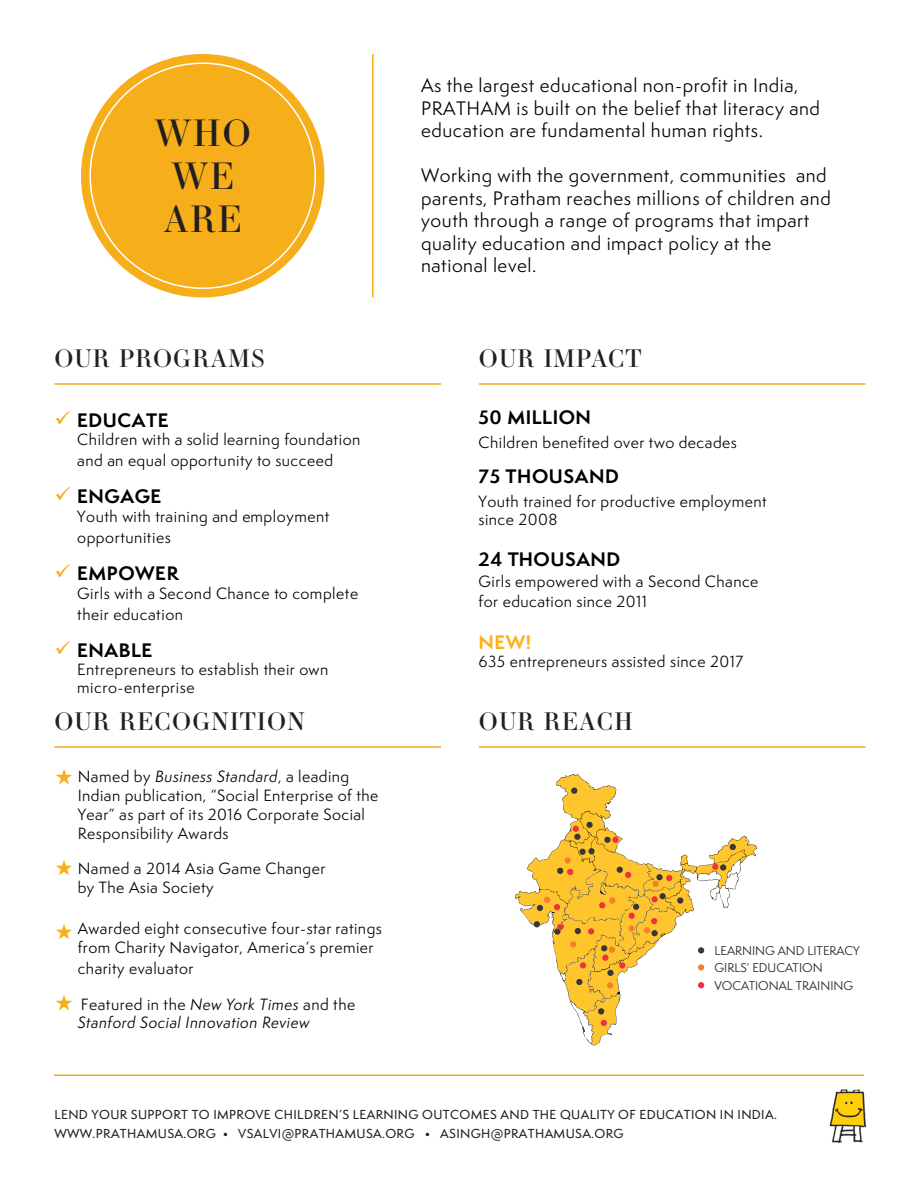
<style>
.page{position:relative;width:918px;height:1188px;background:#fff}
.page>*{position:absolute;margin:0;border:0;box-sizing:border-box;transform-origin:0 0}
.t1{font:36px/43.2px "Essonnes Display";letter-spacing:.05em;color:#231f20}
.t2{font:24px "Essonnes Display";letter-spacing:.05em;color:#231f20}
.t3{font:18px/22.5px "Semplicita Pro";letter-spacing:.03em;color:#000}
.t4{font:700 18px "Semplicita Pro";letter-spacing:.03em;color:#000}
.t5{font:700 18px "Semplicita Pro";color:#ffb014}
.t6{font:15px/19.2px "Semplicita Pro";letter-spacing:.03em;color:#000}
.t7{font:italic 15px/18px "Semplicita Pro";letter-spacing:.03em;color:#000}
.t8{font:500 12px/18.6px "Semplicita Pro";letter-spacing:.03em;color:#231f20}
.t9{font:11.7px/17.4px "Semplicita Pro";color:#231f20}
.s1{color:#f6ae1a}
.s2{font-style:italic}
.s3{font-style:normal}
</style>
<div class="page">
<img style="left:829px;top:1089px;width:38px;height:53px">
<hr style="left:54px;top:1074px;width:810px;height:2px;background:#f2ab1c">
<div style="left:81px;top:54px;width:243px;height:243px;background:#f6ae1a;border-radius:50%"></div>
<hr style="left:372px;top:54px;width:2px;height:243px;background:#f6ae1a">
<hr style="left:54px;top:383px;width:387px;height:2px;background:#f6ae1a">
<hr style="left:479px;top:383px;width:387px;height:2px;background:#f6ae1a">
<hr style="left:54px;top:746px;width:387px;height:2px;background:#f6ae1a">
<hr style="left:479px;top:746px;width:387px;height:2px;background:#f6ae1a">
<svg style="left:515px;top:774px;width:243px;height:271px"></svg>
<p class="t1" style="left:155px;top:110px;width:98px">WHO<br>WE<br>ARE</p>
<p class="t3" style="left:421px;top:74px;width:400px">As the largest educational non-profit in India,<br>PRATHAM is built on the belief that literacy and education are fundamental human rights.</p>
<p class="t3" style="left:421px;top:164px;width:411px">Working with the government, communities and parents, Pratham reaches millions of children and youth through a range of programs that impart quality education and impact policy at the national level.</p>
<p class="t2" style="left:54px;top:342px;width:212px">OUR PROGRAMS</p>
<p class="t2" style="left:479px;top:342px;width:164px">OUR IMPACT</p>
<p class="t4" style="left:54px;top:406px;width:116px"><span class="s1">✓</span> EDUCATE</p>
<p class="t6" style="left:77px;top:428px;width:285px;line-height:21.3px">Children with a solid learning foundation and an equal opportunity to succeed</p>
<p class="t4" style="left:54px;top:483px;width:109px"><span class="s1">✓</span> ENGAGE</p>
<p class="t6" style="left:77px;top:505px;width:254px;line-height:21.3px">Youth with training and employment opportunities</p>
<p class="t4" style="left:54px;top:560px;width:126px"><span class="s1">✓</span> EMPOWER</p>
<p class="t6" style="left:77px;top:582px;width:283px;line-height:21.3px">Girls with a Second Chance to complete their education</p>
<p class="t4" style="left:54px;top:637px;width:99px"><span class="s1">✓</span> ENABLE</p>
<p class="t6" style="left:77px;top:661px;width:253px;line-height:18px">Entrepreneurs to establish their own micro-enterprise</p>
<p class="t2" style="left:54px;top:705px;width:252px">OUR RECOGNITION</p>
<p class="t6" style="left:78px;top:766px;width:302px">Named by <span class="s2">Business Standard</span>, a leading Indian publication, “Social Enterprise of the Year” as part of its 2016 Corporate Social Responsibility Awards</p>
<p class="t6" style="left:78px;top:859px;width:249px">Named a 2014 Asia Game Changer by The Asia Society</p>
<p class="t6" style="left:78px;top:919px;width:306px">Awarded eight consecutive four-star ratings from Charity Navigator, America’s premier</p>
<p class="t6" style="left:78px;top:959px;width:117px">charity evaluator</p>
<p class="t7" style="left:78px;top:995px;width:279px"><span class="s3">Featured in the</span> New York Times <span class="s3">and the<br></span>Stanford Social Innovation Review</p>
<p class="t4" style="left:479px;top:403px;width:114px">50 MILLION</p>
<p class="t6" style="left:479px;top:433px;width:260px">Children benefited over two decades</p>
<p class="t4" style="left:479px;top:463px;width:142px">75 THOUSAND</p>
<p class="t6" style="left:479px;top:493px;width:290px;line-height:18px">Youth trained for productive employment since 2008</p>
<p class="t4" style="left:479px;top:546px;width:143px">24 THOUSAND</p>
<p class="t6" style="left:479px;top:572px;width:281px">Girls empowered with a Second Chance for education since 2011</p>
<p class="t5" style="left:479px;top:629px;width:54px">NEW!</p>
<p class="t6" style="left:479px;top:652px;width:266px">635 entrepreneurs assisted since 2017</p>
<h2 class="t2" style="left:479px;top:705px;width:155px">OUR REACH</h2>
<p class="t9" style="left:714px;top:942px;width:147px">LEARNING AND LITERACY<br>GIRLS’ EDUCATION<br>VOCATIONAL TRAINING</p>
<p class="t8" style="left:54px;top:1105px;width:724px">LEND YOUR SUPPORT TO IMPROVE CHILDREN’S LEARNING OUTCOMES AND THE QUALITY OF EDUCATION IN INDIA.<br>WWW.PRATHAMUSA.ORG • VSALVI@PRATHAMUSA.ORG • ASINGH@PRATHAMUSA.ORG</p>
</div>
